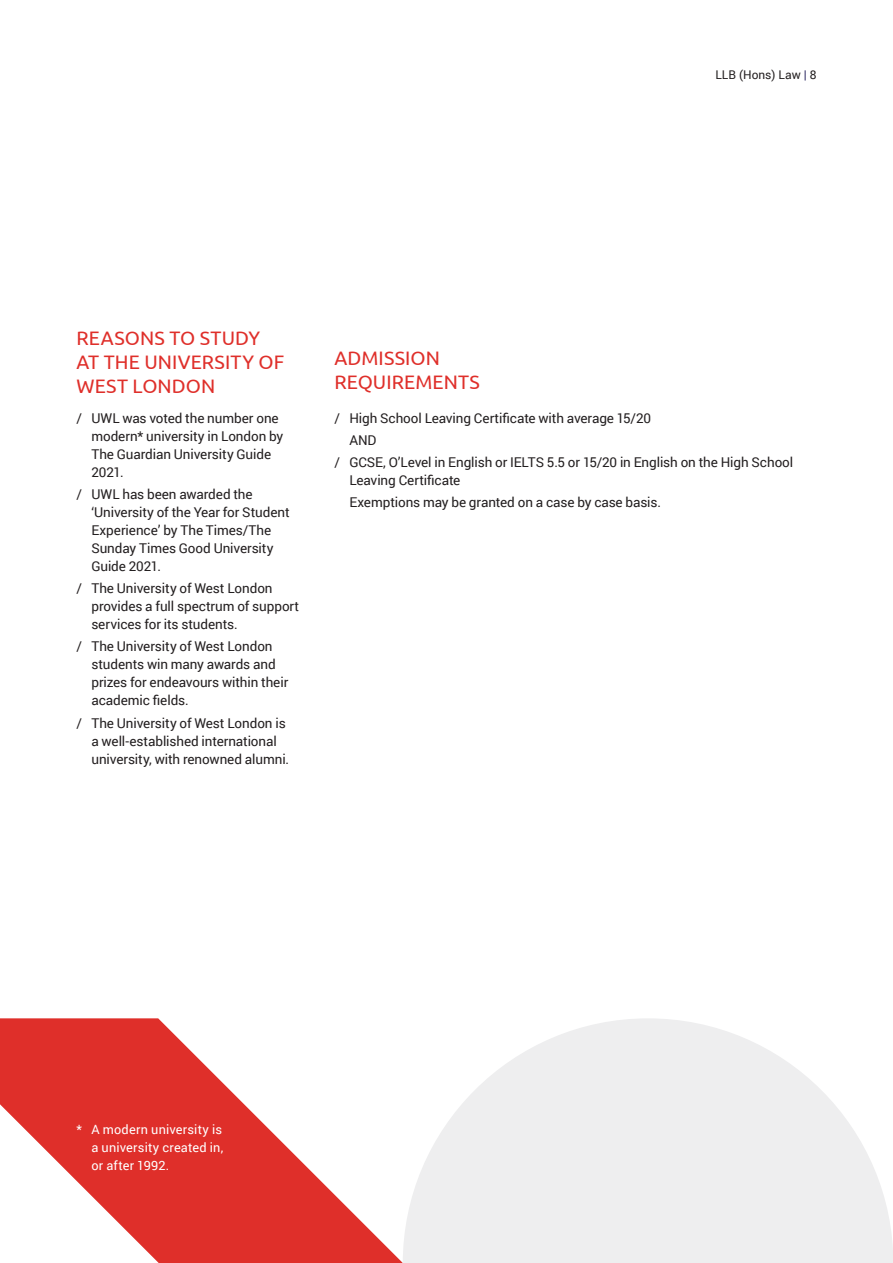
<style>
.page{position:relative;width:893px;height:1263px;background:#fff}
.page>*{position:absolute;margin:0;border:0;box-sizing:border-box;transform-origin:0 0}
.t1{font:19.5px/24px "Ubuntu";letter-spacing:.005em;color:#df2f2a}
.t2{font:13.5px/18px "Roboto";letter-spacing:-.01em;color:#231f20}
.t3{font:12.75px/18px "Roboto";letter-spacing:.015em;color:#fff;text-align:justify}
.t4{font:12px "Roboto";color:#231f20}
.s1{color:#27235f}
</style>
<div class="page">
<svg style="left:0;top:1018px;width:403px;height:245px;fill:#df2f2a"></svg>
<svg style="left:403px;top:1018px;width:490px;height:245px;fill:#eeeeef"></svg>
<p class="t4" style="left:715px;top:67px;width:102px">LLB (Hons) Law <span class="s1">|</span> 8</p>
<h1 class="t1" style="left:77px;top:325px;width:209px">REASONS TO STUDY<br>AT THE UNIVERSITY OF<br>WEST LONDON</h1>
<p class="t2" style="left:91px;top:408px;width:193px;text-indent:-15px">/ UWL was voted the number one modern* university in London by<br>The Guardian University Guide<br>2021.</p>
<p class="t2" style="left:91px;top:485px;width:200px;text-indent:-15px">/ UWL has been awarded the ‘University of the Year for Student<br>Experience’ by The Times/The<br>Sunday Times Good University<br>Guide 2021.</p>
<p class="t2" style="left:91px;top:579px;width:209px;text-indent:-15px">/ The University of West London provides a full spectrum of support services for its students.</p>
<p class="t2" style="left:91px;top:637px;width:198px;text-indent:-15px">/ The University of West London students win many awards and prizes for endeavours within their academic fields.</p>
<p class="t2" style="left:91px;top:713px;width:199px;text-indent:-15px">/ The University of West London is a well-established international university, with renowned alumni.</p>
<h1 class="t1" style="left:334px;top:345px;width:147px">ADMISSION<br>REQUIREMENTS</h1>
<p class="t2" style="left:334px;top:408px;width:318px">/ High School Leaving Certificate with average 15/20</p>
<p class="t2" style="left:349px;top:431px;width:29px">AND</p>
<p class="t2" style="left:334px;top:453px;width:460px">/ GCSE, O’Level in English or IELTS 5.5 or 15/20 in English on the High School</p>
<p class="t2" style="left:349px;top:469px;width:313px;line-height:22.2px">Leaving Certificate<br>Exemptions may be granted on a case by case basis.</p>
<p class="t3" style="left:91px;top:1120px;width:133px;text-indent:-15px">* A modern university is a university created in, or after 1992.</p>
</div>
